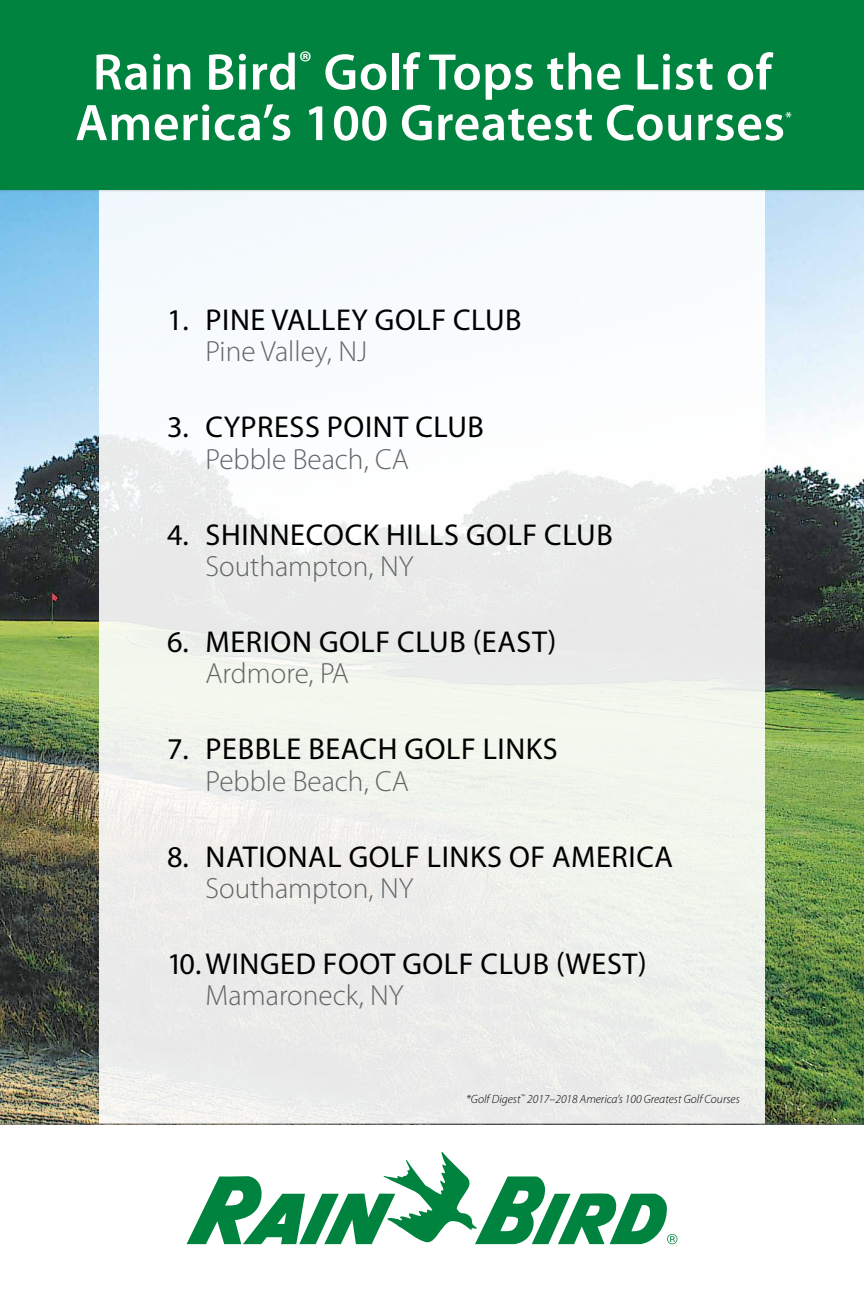
<style>
.page{position:relative;width:864px;height:1296px;background:#fff}
.page>*{position:absolute;margin:0;border:0;box-sizing:border-box;transform-origin:0 0}
.t1{font:600 51.85px/50.6px "Myriad Pro";letter-spacing:.01em;color:#fff;text-align:center}
.t2{font:30.25px "Myriad Pro";letter-spacing:.02em;color:#000}
.t3{font:300 29.25px "Myriad Pro";color:#636466}
.t4{font:600 14.55px "Myriad Pro";color:#fff}
.t5{font:italic 300 12px "Myriad Pro";color:#000}
</style>
<div class="page">
<img style="left:0;top:193px;width:864px;height:931px">
<div style="left:99px;top:189px;width:666px;height:935px;background:linear-gradient(to right,#f0f2f1,#f2f4f1)"></div>
<hr style="left:0;top:1124px;width:864px;height:1px;background:#636466">
<svg style="left:187px;top:1152px;width:490px;height:92px"></svg>
<svg style="left:0;top:190px;width:864px;height:3px"></svg>
<hr style="left:0;top:189px;width:864px;height:1px;background:#00833e">
<div style="left:0;top:0;width:864px;height:189px;background:#00833e"></div>
<h1 class="t1" style="left:75px;top:48px;width:711px">Rain Bird<sup>®</sup> Golf Tops the List of<br>America’s 100 Greatest Courses</h1>
<p class="t4" style="left:786px;top:109px;width:8px">*</p>
<p class="t2" style="left:167px;top:303px;width:356px">1. PINE VALLEY GOLF CLUB</p>
<p class="t3" style="left:206px;top:336px;width:163px">Pine Valley, NJ</p>
<p class="t2" style="left:167px;top:411px;width:318px">3. CYPRESS POINT CLUB</p>
<p class="t3" style="left:206px;top:443px;width:205px">Pebble Beach, CA</p>
<p class="t2" style="left:167px;top:518px;width:447px">4. SHINNECOCK HILLS GOLF CLUB</p>
<p class="t3" style="left:206px;top:550px;width:209px">Southampton, NY</p>
<p class="t2" style="left:167px;top:625px;width:391px">6. MERION GOLF CLUB (EAST)</p>
<p class="t3" style="left:206px;top:658px;width:145px">Ardmore, PA</p>
<p class="t2" style="left:167px;top:733px;width:392px">7. PEBBLE BEACH GOLF LINKS</p>
<p class="t3" style="left:206px;top:765px;width:205px">Pebble Beach, CA</p>
<p class="t2" style="left:167px;top:840px;width:508px">8. NATIONAL GOLF LINKS OF AMERICA</p>
<p class="t3" style="left:206px;top:872px;width:209px">Southampton, NY</p>
<p class="t2" style="left:167px;top:947px;width:481px">10.WINGED FOOT GOLF CLUB (WEST)</p>
<p class="t3" style="left:206px;top:980px;width:200px">Mamaroneck, NY</p>
<p class="t5" style="left:466px;top:1092px;width:275px">*Golf Digest<sup>™</sup> 2017–2018 America’s 100 Greatest Golf Courses</p>
</div>
